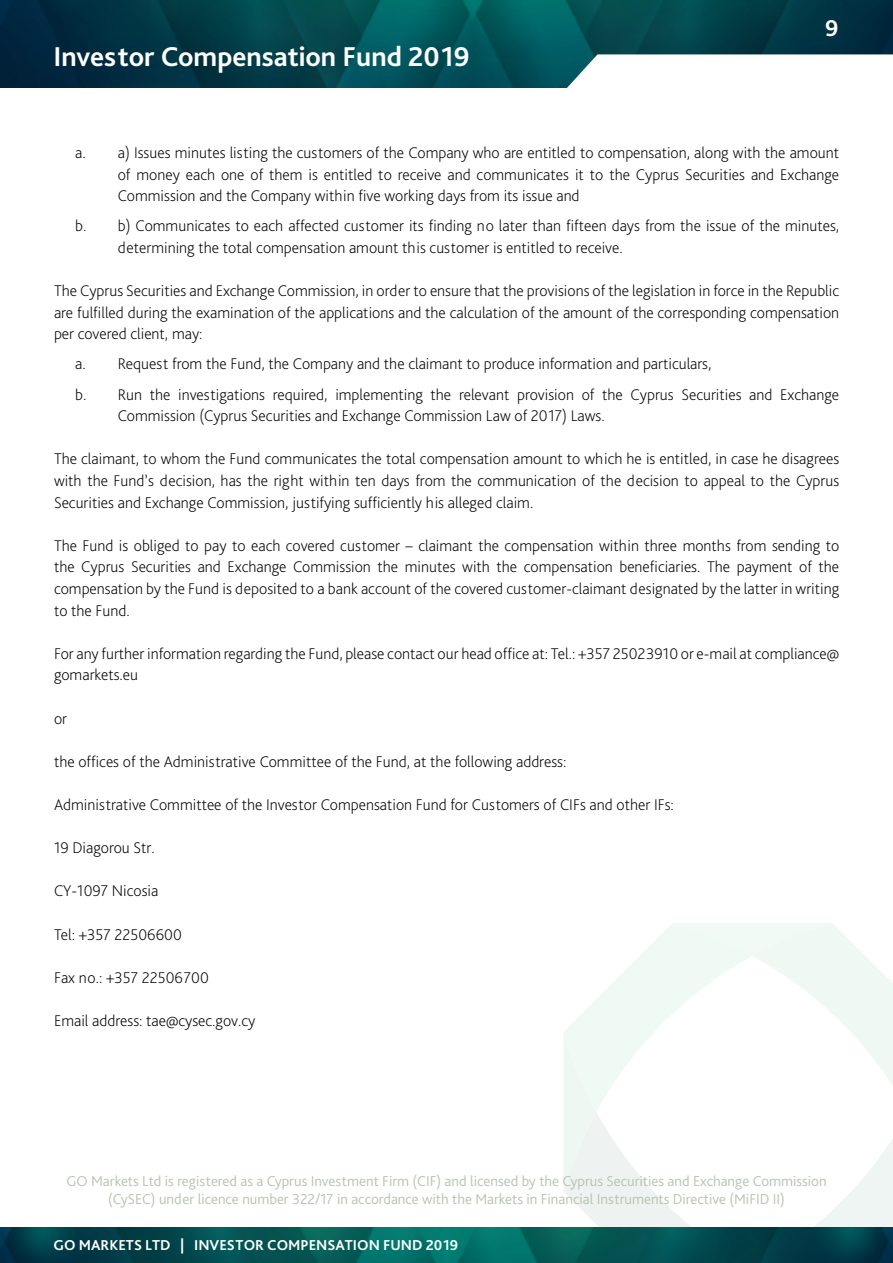
<style>
.page{position:relative;width:893px;height:1263px;background:#fff}
.page>*{position:absolute;margin:0;border:0;box-sizing:border-box;transform-origin:0 0}
.t1{font:700 28.5px "Bliss Pro";color:#fff}
.t2{font:700 24px "Bliss Pro";color:#fff}
.t3{font:200 16.2px/21.6px "Bliss Pro";color:#000;text-align:justify}
.t4{font:300 15px/18px "Bliss Pro";color:#b8c3b1;text-align:center}
.t5{font:700 15px "Bliss Pro";color:#fff}
</style>
<div class="page">
<svg style="left:564px;top:923px;width:329px;height:304px"></svg>
<img style="left:0;top:1227px;width:893px;height:36px">
<img style="left:0;top:0;width:893px;height:88px">
<svg style="left:566px;top:54px;width:327px;height:34px"></svg>
<h1 class="t1" style="left:53px;top:39px;width:418px">Investor Compensation Fund 2019</h1>
<h2 class="t2" style="left:825px;top:13px;width:15px">9</h2>
<p class="t3" style="left:118px;top:141px;width:723px;text-indent:-43px">a. a) Issues minutes listing the customers of the Company who are entitled to compensation, along with the amount of money each one of them is entitled to receive and communicates it to the Cyprus Securities and Exchange Commission and the Company within five working days from its issue and</p>
<p class="t3" style="left:118px;top:215px;width:723px;text-indent:-43px">b. b) Communicates to each affected customer its finding no later than fifteen days from the issue of the minutes, determining the total compensation amount this customer is entitled to receive.</p>
<p class="t3" style="left:54px;top:280px;width:787px">The Cyprus Securities and Exchange Commission, in order to ensure that the provisions of the legislation in force in the Republic are fulfilled during the examination of the applications and the calculation of the amount of the corresponding compensation per covered client, may:</p>
<p class="t3" style="left:75px;top:349px;width:765px;line-height:30.2px">a. Request from the Fund, the Company and the claimant to produce information and particulars,<br>b. Run the investigations required, implementing the relevant provision of the Cyprus Securities and Exchange</p>
<p class="t3" style="left:118px;top:405px;width:488px">Commission (Cyprus Securities and Exchange Commission Law of 2017) Laws.</p>
<p class="t3" style="left:54px;top:448px;width:787px">The claimant, to whom the Fund communicates the total compensation amount to which he is entitled, in case he disagrees with the Fund’s decision, has the right within ten days from the communication of the decision to appeal to the Cyprus Securities and Exchange Commission, justifying sufficiently his alleged claim.</p>
<p class="t3" style="left:54px;top:534px;width:787px">The Fund is obliged to pay to each covered customer – claimant the compensation within three months from sending to the Cyprus Securities and Exchange Commission the minutes with the compensation beneficiaries. The payment of the compensation by the Fund is deposited to a bank account of the covered customer-claimant designated by the latter in writing to the Fund.</p>
<p class="t3" style="left:54px;top:642px;width:787px">For any further information regarding the Fund, please contact our head office at: Tel.: +357 25023910 or e-mail at compliance@ gomarkets.eu</p>
<p class="t3" style="left:54px;top:707px;width:15px">or</p>
<p class="t3" style="left:54px;top:750px;width:514px">the offices of the Administrative Committee of the Fund, at the following address:</p>
<p class="t3" style="left:54px;top:793px;width:621px">Administrative Committee of the Investor Compensation Fund for Customers of CIFs and other IFs:</p>
<p class="t3" style="left:54px;top:837px;width:102px">19 Diagorou Str.</p>
<p class="t3" style="left:54px;top:880px;width:106px">CY-1097 Nicosia</p>
<p class="t3" style="left:54px;top:923px;width:129px">Tel: +357 22506600</p>
<p class="t3" style="left:54px;top:966px;width:156px">Fax no.: +357 22506700</p>
<p class="t3" style="left:54px;top:1009px;width:203px">Email address: tae@cysec.gov.cy</p>
<p class="t4" style="left:66px;top:1172px;width:762px">GO Markets Ltd is registered as a Cyprus Investment Firm (CIF) and licensed by the Cyprus Securities and Exchange Commission (CySEC) under licence number 322/17 in accordance with the Markets in Financial Instruments Directive (MiFID II)</p>
<p class="t5" style="left:53px;top:1235px;width:406px">GO MARKETS LTD | INVESTOR COMPENSATION FUND 2019</p>
</div>
